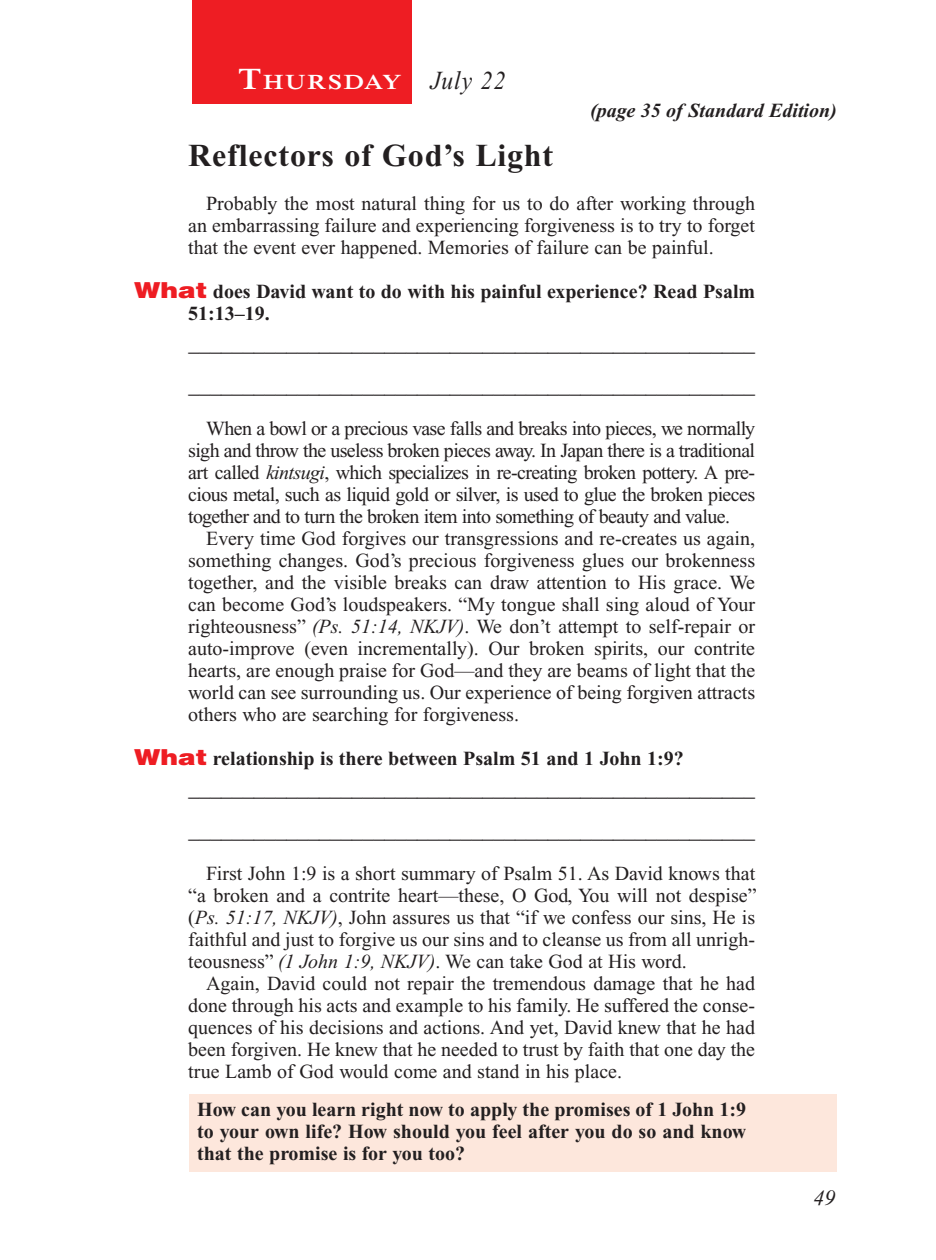
<style>
.page{position:relative;width:936px;height:1260px;background:#fff}
.page>*{position:absolute;margin:0;border:0;box-sizing:border-box;transform-origin:0 0}
.t1{font:700 32px "Times New Roman PS Std";letter-spacing:.025em;color:#231f20}
.t2{font:22px/42px "Times New Roman PS Std";color:#231f20}
.t3{font:italic 22px "Times New Roman PS Std";color:#231f20}
.t4{font:600 21px "Times NRMT Std";letter-spacing:.07em;color:#fff;scale:1.1 1}
.t5{font:20px/22px "Times New Roman PS Std";color:#231f20;text-align:justify}
.t6{font:700 20px/22px "Times New Roman PS Std";color:#231f20}
.t7{font:italic 700 20px "Times New Roman PS Std";color:#231f20}
.s1{font-size:30px}
.s2{font-family:"Times New Roman PS Std";font-weight:400;font-style:italic;font-size:26px;color:#231f20}
.s3{font-family:"Helvetica LT Std";font-weight:900;font-size:22px;color:#ee1d23}
.s4{font-style:italic}
</style>
<div class="page">
<div style="left:192px;top:0;width:220px;height:103px;background:#ee1d23"></div>
<div style="left:190px;top:1094px;width:647px;height:78px;background:#fde7dc"></div>
<p class="t4" style="left:238px;top:70px;width:245px"><span class="s1">T</span>HURSDAY <span class="s2">July 22</span></p>
<p class="t7" style="left:590px;top:100px;width:248px">(page 35 of Standard Edition)</p>
<h1 class="t1" style="left:188px;top:138px;width:367px">Reflectors of God’s Light</h1>
<p class="t5" style="left:188px;top:193px;width:569px;text-indent:18px">Probably the most natural thing for us to do after working through an embarrassing failure and experiencing forgiveness is to try to forget that the event ever happened. Memories of failure can be painful.</p>
<p class="t6" style="left:188px;top:281px;width:569px;text-indent:-54px"><span class="s3">What</span> does David want to do with his painful experience? Read Psalm<br>51:13–19.</p>
<p class="t2" style="left:189px;top:323px;width:568px">____________________________________________________ ____________________________________________________</p>
<p class="t5" style="left:188px;top:418px;width:569px;text-indent:18px">When a bowl or a precious vase falls and breaks into pieces, we normally sigh and throw the useless broken pieces away. In Japan there is a traditional art called <span class="s4">kintsugi</span>, which specializes in re-creating broken pottery. A pre&shy;cious metal, such as liquid gold or silver, is used to glue the broken pieces together and to turn the broken item into something of beauty and value.</p>
<p class="t5" style="left:188px;top:528px;width:569px;text-indent:18px">Every time God forgives our transgressions and re-creates us again, something changes. God’s precious forgiveness glues our brokenness together, and the visible breaks can draw attention to His grace. We can become God’s loudspeakers. “My tongue shall sing aloud of Your righteousness” <span class="s4">(Ps. 51:14, NKJV)</span>. We don’t attempt to self-repair or auto-improve (even incrementally). Our broken spirits, our contrite hearts, are enough praise for God—and they are beams of light that the world can see surrounding us. Our experience of being forgiven attracts others who are searching for forgiveness.</p>
<p class="t6" style="left:134px;top:748px;width:551px"><span class="s3">What</span> relationship is there between Psalm 51 and 1 John 1:9?</p>
<p class="t2" style="left:189px;top:768px;width:568px">____________________________________________________ ____________________________________________________</p>
<p class="t5" style="left:188px;top:863px;width:570px;text-indent:18px">First John 1:9 is a short summary of Psalm 51. As David knows that “a broken and a contrite heart—these, O God, You will not despise” (<span class="s4">Ps. 51:17, NKJV)</span>, John assures us that “if we confess our sins, He is faithful and just to forgive us our sins and to cleanse us from all unrigh&shy;teousness” <span class="s4">(1 John 1:9, NKJV)</span>. We can take God at His word.</p>
<p class="t5" style="left:188px;top:973px;width:569px;text-indent:18px">Again, David could not repair the tremendous damage that he had done through his acts and example to his family. He suffered the conse&shy;quences of his decisions and actions. And yet, David knew that he had been forgiven. He knew that he needed to trust by faith that one day the true Lamb of God would come and stand in his place.</p>
<p class="t6" style="left:197px;top:1099px;width:551px;text-align:justify">How can you learn right now to apply the promises of 1 John 1:9 to your own life? How should you feel after you do so and know that the promise is for you too?</p>
<p class="t3" style="left:813px;top:1186px;width:23px">49</p>
</div>
